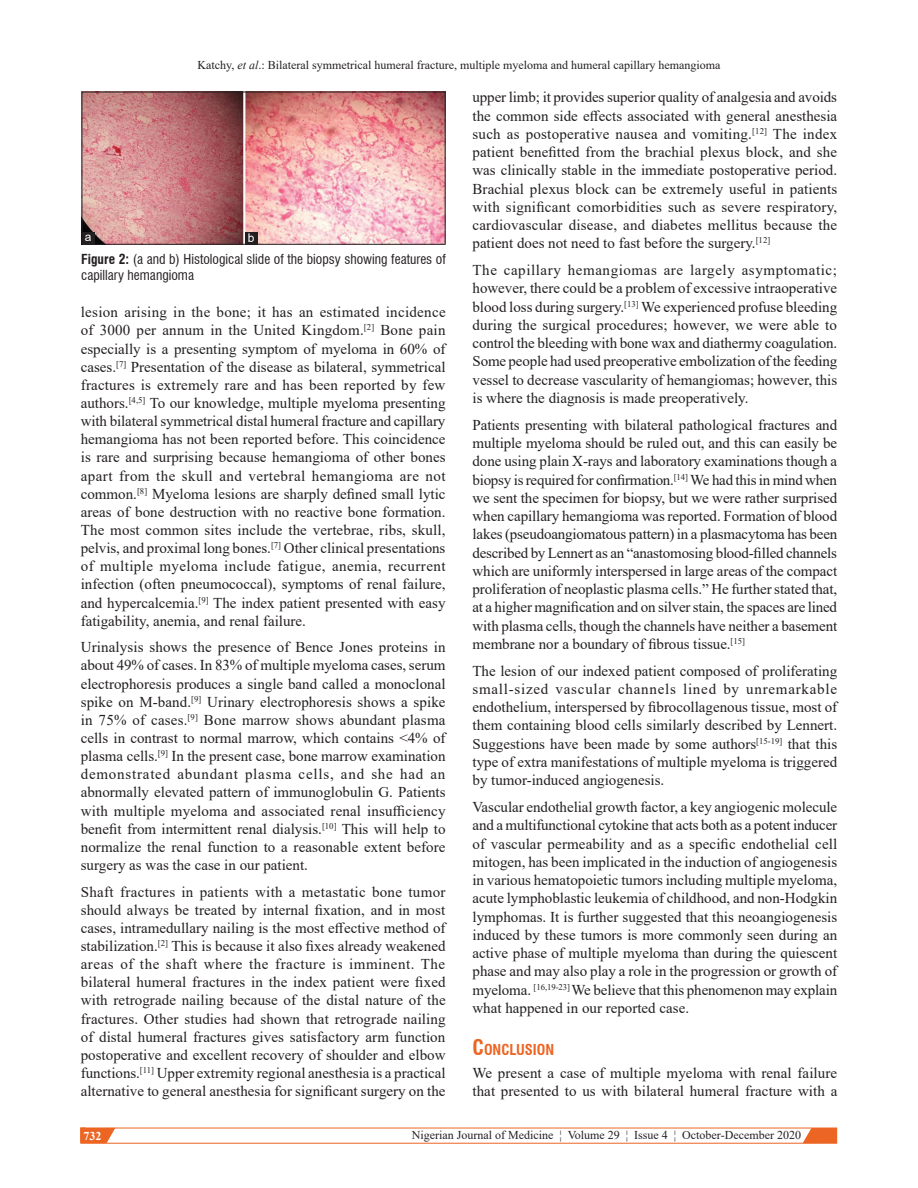
<style>
.page{position:relative;width:918px;height:1188px;background:#fff}
.page>*{position:absolute;margin:0;border:0;box-sizing:border-box;transform-origin:0 0}
.TX{font:15px/18.3px "Times New Roman";color:#231f20;text-align:justify}
.t1{font:700 condensed 14.7px "Swiss 721 BT";color:#ec6523}
.FGC{font:condensed 13.5px/16.2px "Swiss 721 BT";color:#231f20}
.t2{font:12px "Times New Roman";color:#231f20}
.t3{font:700 12px "Times New Roman";color:#fff}
.LABEL{font:12px "Arial";color:#fff}
.s1{font-style:italic}
.s2{font-weight:700}
.s3{font-size:21px}
</style>
<div class="page">
<svg style="left:80px;top:1128px;width:758px;height:16px"></svg>
<img style="left:84px;top:94px;width:359px;height:148px">
<div style="left:245px;top:232px;width:13px;height:12px;background:#231f20"></div>
<div style="left:82px;top:232px;width:13px;height:12px;background:#231f20"></div>
<p class="t2" style="left:198px;top:56px;width:524px">Katchy, <span class="s1">et al</span>.: Bilateral symmetrical humeral fracture, multiple myeloma and humeral capillary hemangioma</p>
<p class="LABEL" style="left:85px;top:229px;width:8px">a</p>
<p class="LABEL" style="left:248px;top:230px;width:8px">b</p>
<p class="FGC" style="left:81px;top:251px;width:366px"><span class="s2">Figure 2:</span> (a and b) Histological slide of the biopsy showing features of capillary hemangioma</p>
<p class="TX" style="left:81px;top:303px;width:366px">lesion arising in the bone; it has an estimated incidence of 3000 per annum in the United Kingdom.<sup>[2]</sup> Bone pain especially is a presenting symptom of myeloma in 60% of cases.<sup>[7]</sup> Presentation of the disease as bilateral, symmetrical fractures is extremely rare and has been reported by few authors.<sup>[4,5]</sup> To our knowledge, multiple myeloma presenting with bilateral symmetrical distal humeral fracture and capillary hemangioma has not been reported before. This coincidence is rare and surprising because hemangioma of other bones apart from the skull and vertebral hemangioma are not common.<sup>[8]</sup> Myeloma lesions are sharply defined small lytic areas of bone destruction with no reactive bone formation.<br>The most common sites include the vertebrae, ribs, skull, pelvis, and proximal long bones.<sup>[7]</sup> Other clinical presentations of multiple myeloma include fatigue, anemia, recurrent infection (often pneumococcal), symptoms of renal failure, and hypercalcemia.<sup>[9]</sup> The index patient presented with easy fatigability, anemia, and renal failure.</p>
<p class="TX" style="left:81px;top:638px;width:366px">Urinalysis shows the presence of Bence Jones proteins in about 49% of cases. In 83% of multiple myeloma cases, serum electrophoresis produces a single band called a monoclonal spike on M‑band.<sup>[9]</sup> Urinary electrophoresis shows a spike in 75% of cases.<sup>[9]</sup> Bone marrow shows abundant plasma cells in contrast to normal marrow, which contains &lt;4% of plasma cells.<sup>[9]</sup> In the present case, bone marrow examination demonstrated abundant plasma cells, and she had an abnormally elevated pattern of immunoglobulin G. Patients with multiple myeloma and associated renal insufficiency benefit from intermittent renal dialysis.<sup>[10]</sup> This will help to normalize the renal function to a reasonable extent before surgery as was the case in our patient.</p>
<p class="TX" style="left:81px;top:882px;width:366px">Shaft fractures in patients with a metastatic bone tumor should always be treated by internal fixation, and in most cases, intramedullary nailing is the most effective method of stabilization.<sup>[2]</sup> This is because it also fixes already weakened areas of the shaft where the fracture is imminent. The bilateral humeral fractures in the index patient were fixed with retrograde nailing because of the distal nature of the fractures. Other studies had shown that retrograde nailing of distal humeral fractures gives satisfactory arm function postoperative and excellent recovery of shoulder and elbow functions.<sup>[11]</sup> Upper extremity regional anesthesia is a practical alternative to general anesthesia for significant surgery on the</p>
<p class="TX" style="left:472px;top:88px;width:366px">upper limb; it provides superior quality of analgesia and avoids the common side effects associated with general anesthesia such as postoperative nausea and vomiting.<sup>[12]</sup> The index patient benefitted from the brachial plexus block, and she was clinically stable in the immediate postoperative period.<br>Brachial plexus block can be extremely useful in patients with significant comorbidities such as severe respiratory, cardiovascular disease, and diabetes mellitus because the patient does not need to fast before the surgery.<sup>[12]</sup></p>
<p class="TX" style="left:472px;top:260px;width:366px">The capillary hemangiomas are largely asymptomatic; however, there could be a problem of excessive intraoperative blood loss during surgery.<sup>[13]</sup> We experienced profuse bleeding during the surgical procedures; however, we were able to control the bleeding with bone wax and diathermy coagulation.<br>Some people had used preoperative embolization of the feeding vessel to decrease vascularity of hemangiomas; however, this is where the diagnosis is made preoperatively.</p>
<p class="TX" style="left:472px;top:415px;width:366px">Patients presenting with bilateral pathological fractures and multiple myeloma should be ruled out, and this can easily be done using plain X‑rays and laboratory examinations though a biopsy is required for confirmation.<sup>[14]</sup> We had this in mind when we sent the specimen for biopsy, but we were rather surprised when capillary hemangioma was reported. Formation of blood lakes (pseudoangiomatous pattern) in a plasmacytoma has been described by Lennert as an “anastomosing blood‑filled channels which are uniformly interspersed in large areas of the compact proliferation of neoplastic plasma cells.” He further stated that, at a higher magnification and on silver stain, the spaces are lined with plasma cells, though the channels have neither a basement membrane nor a boundary of fibrous tissue.<sup>[15]</sup></p>
<p class="TX" style="left:472px;top:661px;width:366px">The lesion of our indexed patient composed of proliferating small-sized vascular channels lined by unremarkable endothelium, interspersed by fibrocollagenous tissue, most of them containing blood cells similarly described by Lennert.<br>Suggestions have been made by some authors<sup>[15‑19]</sup> that this type of extra manifestations of multiple myeloma is triggered by tumor‑induced angiogenesis.</p>
<p class="TX" style="left:472px;top:797px;width:366px">Vascular endothelial growth factor, a key angiogenic molecule and a multifunctional cytokine that acts both as a potent inducer of vascular permeability and as a specific endothelial cell mitogen, has been implicated in the induction of angiogenesis in various hematopoietic tumors including multiple myeloma, acute lymphoblastic leukemia of childhood, and non‑Hodgkin lymphomas. It is further suggested that this neoangiogenesis induced by these tumors is more commonly seen during an active phase of multiple myeloma than during the quiescent phase and may also play a role in the progression or growth of myeloma. <sup>[16,19-23]</sup> We believe that this phenomenon may explain what happened in our reported case.</p>
<h1 class="t1" style="left:472px;top:1041px;width:83px"><span class="s3">C</span>ONCLUSION</h1>
<p class="TX" style="left:472px;top:1063px;width:366px">We present a case of multiple myeloma with renal failure that presented to us with bilateral humeral fracture with a</p>
<p class="t3" style="left:84px;top:1127px;width:19px">732</p>
<p class="t2" style="left:412px;top:1127px;width:391px">Nigerian Journal of Medicine ¦ Volume 29 ¦ Issue 4 ¦ October-December 2020</p>
</div>
